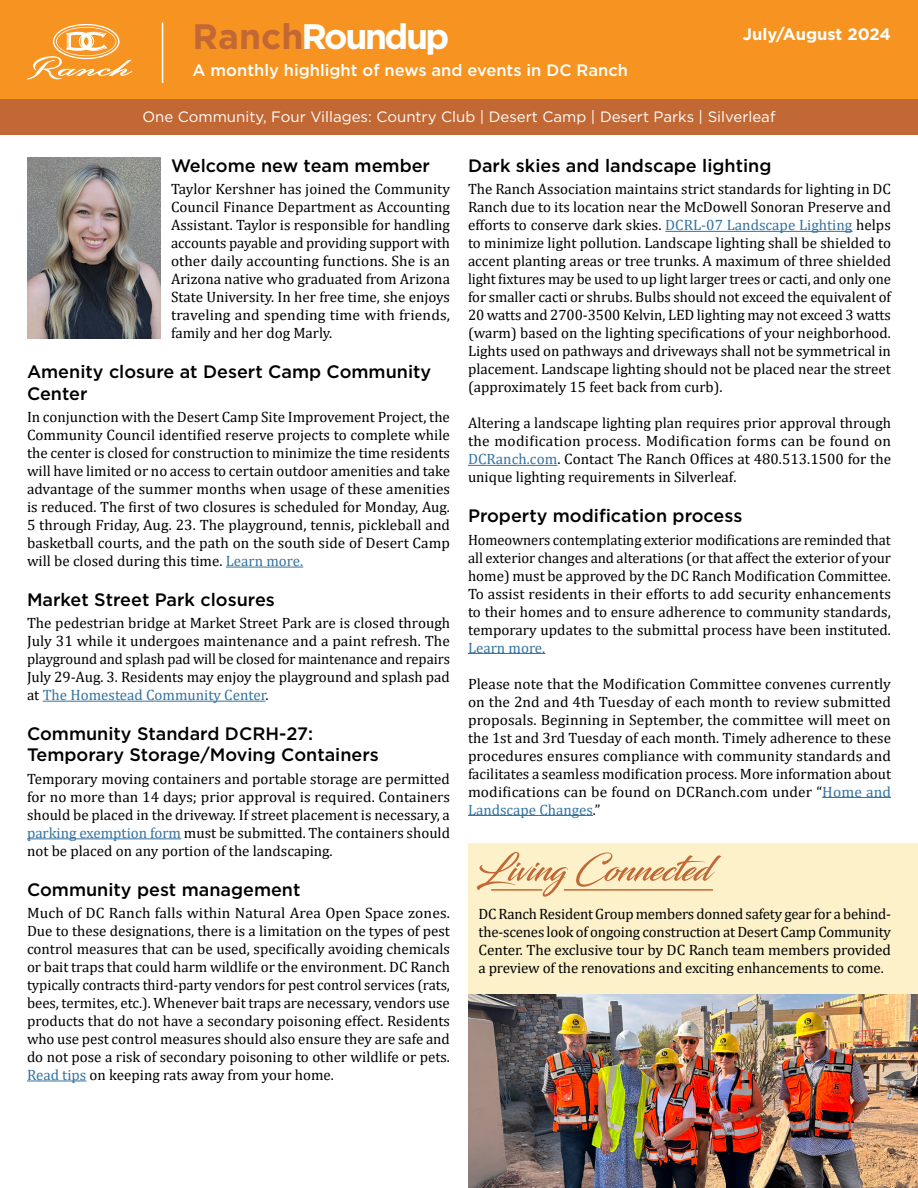
<style>
.page{position:relative;width:918px;height:1188px;background:#fff}
.page>*{position:absolute;margin:0;border:0;box-sizing:border-box;transform-origin:0 0}
.t1{font:700 35.4px "Gotham";letter-spacing:-.06em;color:#fff}
.t2{font:500 18px/21.6px "Gotham";color:#000}
.t3{font:500 16.5px "Gotham";color:#fff}
.t4{font:700 16.5px "Gotham";color:#fff}
.t5{font:15px/18px "Cambria";color:#000;text-align:justify}
.t6{font:15px "Gotham";color:#fff}
.t7{font:15px "Cambria";color:#3473a1}
.s1{color:#c26834}
.s2{color:#3473a1}
</style>
<div class="page">
<div style="left:468px;top:843px;width:450px;height:345px;background:#fdf1ca"></div>
<svg style="left:477px;top:852px;width:245px;height:45px"></svg>
<hr style="left:226px;top:567px;width:77px;height:1px;background:#3473a1">
<hr style="left:43px;top:701px;width:222px;height:1px;background:#3473a1">
<hr style="left:27px;top:838px;width:154px;height:1px;background:#3473a1">
<hr style="left:27px;top:1081px;width:59px;height:1px;background:#3473a1">
<hr style="left:665px;top:231px;width:188px;height:1px;background:#3473a1">
<hr style="left:468px;top:465px;width:89px;height:1px;background:#3473a1">
<hr style="left:468px;top:653px;width:77px;height:1px;background:#3473a1">
<hr style="left:822px;top:797px;width:69px;height:1px;background:#3473a1">
<hr style="left:468px;top:815px;width:125px;height:1px;background:#3473a1">
<img style="left:468px;top:994px;width:450px;height:194px">
<img style="left:27px;top:158px;width:133px;height:181px">
<div style="left:0;top:0;width:918px;height:100px;background:#f79421"></div>
<div style="left:0;top:99px;width:918px;height:36px;background:#c26834"></div>
<hr style="left:162px;top:23px;width:1px;height:60px;background:#fff">
<svg style="left:27px;top:24px;width:105px;height:56px"></svg>
<h1 class="t1" style="left:193px;top:13px;width:258px"><span class="s1">Ranch</span>Roundup</h1>
<p class="t4" style="left:743px;top:23px;width:150px">July/August 2024</p>
<p class="t3" style="left:193px;top:59px;width:437px">A monthly highlight of news and events in DC Ranch</p>
<p class="t6" style="left:142px;top:107px;width:635px">One Community, Four Villages: Country Club | Desert Camp | Desert Parks | Silverleaf</p>
<p class="t2" style="left:171px;top:155px;width:261px">Welcome new team member</p>
<p class="t5" style="left:171px;top:180px;width:281px">Taylor Kershner has joined the Community Council Finance Department as Accounting Assistant. Taylor is responsible for handling accounts payable and providing support with other daily accounting functions. She is an Arizona native who graduated from Arizona State University. In her free time, she enjoys traveling and spending time with friends, family and her dog Marly.</p>
<p class="t2" style="left:27px;top:361px;width:406px">Amenity closure at Desert Camp Community<br>Center</p>
<p class="t5" style="left:27px;top:408px;width:425px">In conjunction with the Desert Camp Site Improvement Project, the Community Council identified reserve projects to complete while the center is closed for construction to minimize the time residents will have limited or no access to certain outdoor amenities and take advantage of the summer months when usage of these amenities is reduced. The first of two closures is scheduled for Monday, Aug.<br>5 through Friday, Aug. 23. The playground, tennis, pickleball and basketball courts, and the path on the south side of Desert Camp will be closed during this time. <span class="s2">Learn more.</span></p>
<p class="t2" style="left:27px;top:588px;width:249px">Market Street Park closures</p>
<p class="t5" style="left:27px;top:614px;width:425px">The pedestrian bridge at Market Street Park are is closed through July 31 while it undergoes maintenance and a paint refresh. The playground and splash pad will be closed for maintenance and repairs July 29-Aug. 3. Residents may enjoy the playground and splash pad at <span class="s2">The Homestead Community Center</span>.</p>
<p class="t2" style="left:27px;top:722px;width:353px">Community Standard DCRH-27:<br>Temporary Storage/Moving Containers</p>
<p class="t5" style="left:27px;top:770px;width:425px">Temporary moving containers and portable storage are permitted for no more than 14 days; prior approval is required. Containers should be placed in the driveway. If street placement is necessary, a <span class="s2">parking exemption form</span> must be submitted. The containers should not be placed on any portion of the landscaping.</p>
<p class="t2" style="left:27px;top:878px;width:275px">Community pest management</p>
<p class="t5" style="left:27px;top:904px;width:425px">Much of DC Ranch falls within Natural Area Open Space zones.<br>Due to these designations, there is a limitation on the types of pest control measures that can be used, specifically avoiding chemicals or bait traps that could harm wildlife or the environment. DC Ranch typically contracts third-party vendors for pest control services (rats, bees, termites, etc.). Whenever bait traps are necessary, vendors use products that do not have a secondary poisoning effect. Residents who use pest control measures should also ensure they are safe and do not pose a risk of secondary poisoning to other wildlife or pets.<br><span class="s2">Read tips</span> on keeping rats away from your home.</p>
<p class="t2" style="left:468px;top:155px;width:305px">Dark skies and landscape lighting</p>
<p class="t5" style="left:468px;top:180px;width:425px">The Ranch Association maintains strict standards for lighting in DC Ranch due to its location near the McDowell Sonoran Preserve and efforts to conserve dark skies. <span class="s2">DCRL-07 Landscape Lighting</span> helps to minimize light pollution. Landscape lighting shall be shielded to accent planting areas or tree trunks. A maximum of three shielded light fixtures may be used to up light larger trees or cacti, and only one for smaller cacti or shrubs. Bulbs should not exceed the equivalent of 20 watts and 2700-3500 Kelvin, LED lighting may not exceed 3 watts (warm) based on the lighting specifications of your neighborhood.<br>Lights used on pathways and driveways shall not be symmetrical in placement. Landscape lighting should not be placed near the street (approximately 15 feet back from curb).</p>
<p class="t5" style="left:468px;top:414px;width:425px">Altering a landscape lighting plan requires prior approval through the modification process. Modification forms can be found on <span class="s2">DCRanch.com</span>. Contact The Ranch Offices at 480.513.1500 for the unique lighting requirements in Silverleaf.</p>
<p class="t2" style="left:468px;top:505px;width:276px">Property modification process</p>
<p class="t5" style="left:468px;top:530px;width:425px">Homeowners contemplating exterior modifications are reminded that all exterior changes and alterations (or that affect the exterior of your home) must be approved by the DC Ranch Modification Committee.<br>To assist residents in their efforts to add security enhancements to their homes and to ensure adherence to community standards, temporary updates to the submittal process have been instituted.</p>
<p class="t7" style="left:468px;top:639px;width:79px">Learn more.</p>
<p class="t5" style="left:468px;top:674px;width:425px">Please note that the Modification Committee convenes currently on the 2nd and 4th Tuesday of each month to review submitted proposals. Beginning in September, the committee will meet on the 1st and 3rd Tuesday of each month. Timely adherence to these procedures ensures compliance with community standards and facilitates a seamless modification process. More information about modifications can be found on DCRanch.com under “<span class="s2">Home and Landscape Changes</span>.”</p>
<p class="t5" style="left:478px;top:905px;width:414px">DC Ranch Resident Group members donned safety gear for a behind&shy;the-scenes look of ongoing construction at Desert Camp Community Center. The exclusive tour by DC Ranch team members provided a preview of the renovations and exciting enhancements to come.</p>
</div>
